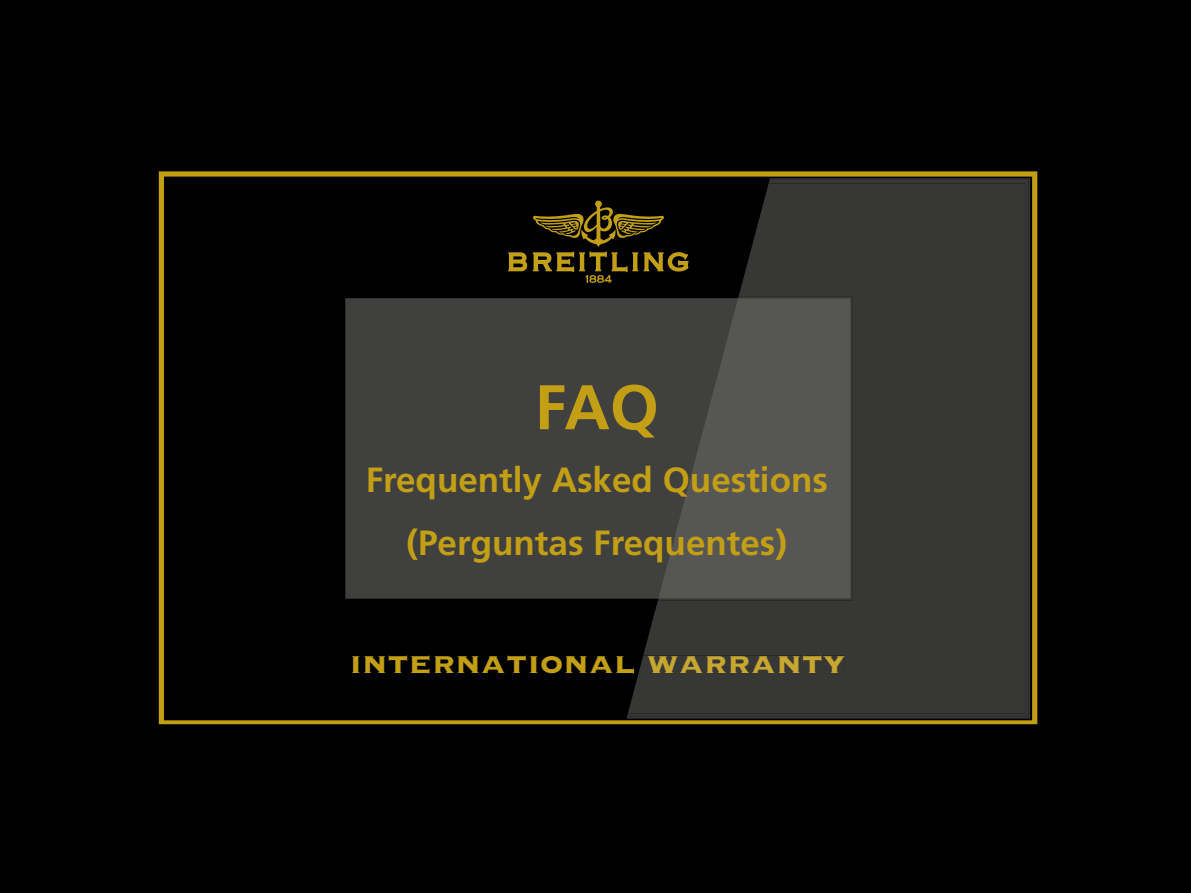
<style>
.page{position:relative;width:1191px;height:893px;background:#000}
.page>*{position:absolute;margin:0;border:0;box-sizing:border-box;transform-origin:0 0}
.t1{font:700 63px "Frutiger LT Std";color:#c29f15}
.t2{font:38.15px "Copperplate Gothic Std 33 BC";color:#c29f15}
.t3{font:700 35px/63px "Frutiger LT Std";color:#c29f15;text-align:center}
.s1{color:#c8a731}
</style>
<div class="page">
<svg style="left:159px;top:171px;width:878px;height:553px;background:#b39313"></svg>
<svg style="left:164px;top:177px;width:868px;height:543px"></svg>
<div style="left:343px;top:296px;width:283px;height:305px;background:#40403f"></div>
<svg style="left:508px;top:201px;width:118px;height:82px"></svg>
<svg style="left:626px;top:178px;width:404px;height:541px;background:#323230"></svg>
<svg style="left:658px;top:296px;width:194px;height:305px;background:#50504f"></svg>
<div style="left:638px;top:655px;width:207px;height:19px;background:#373736"></div>
<h1 class="t1" style="left:535px;top:370px;width:126px">FAQ</h1>
<p class="t3" style="left:366px;top:449px;width:464px">Frequently Asked Questions (Perguntas Frequentes)</p>
<p class="t2" style="left:349px;top:644px;width:498px">international <span class="s1">warranty</span></p>
</div>
